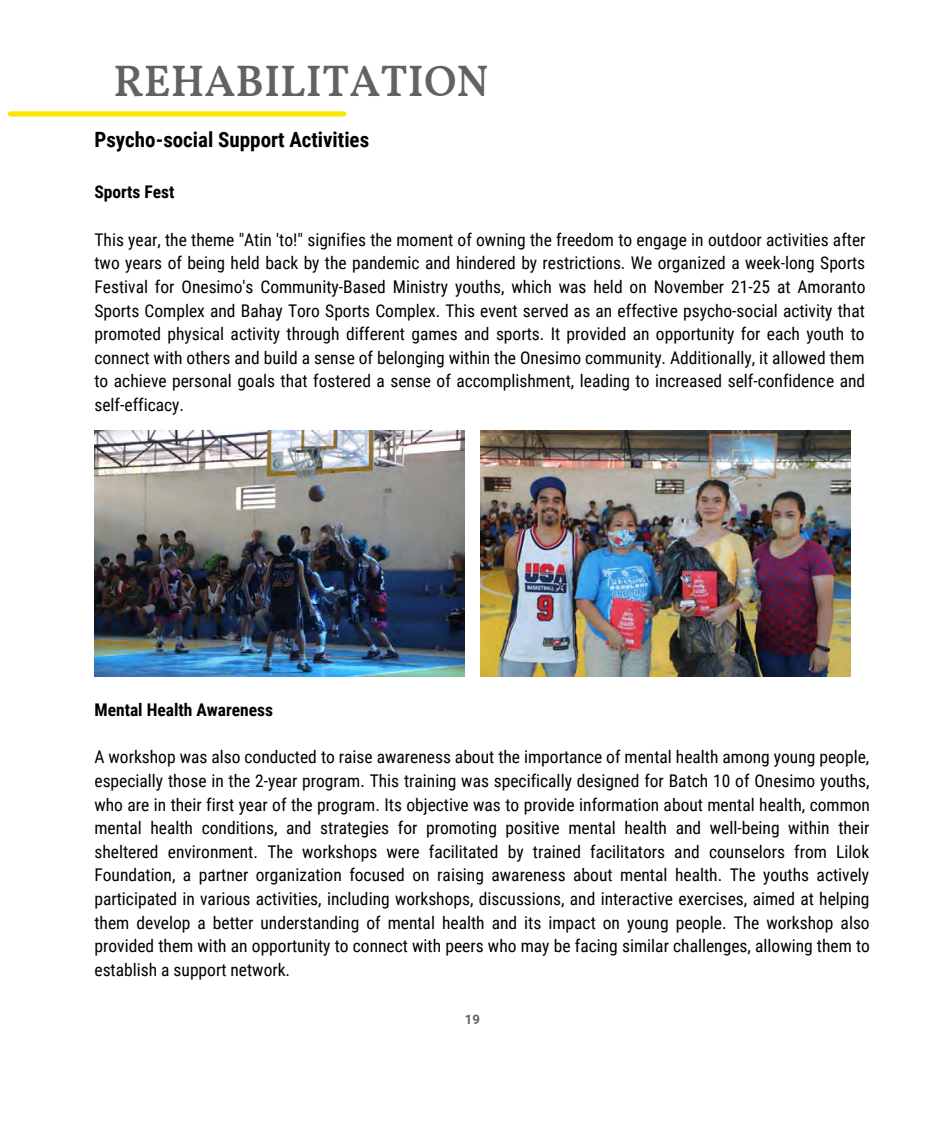
<style>
.page{position:relative;width:945px;height:1134px;background:#fff}
.page>*{position:absolute;margin:0;border:0;box-sizing:border-box;transform-origin:0 0}
.t1{font:600 43.93px "Vollkorn";color:#626262}
.t2{font:700 21px "Roboto Condensed";color:#000}
.t3{font:17.5px/23.6px "Roboto Condensed";color:#000;text-align:justify}
.t4{font:700 17.5px "Roboto Condensed";color:#000}
.t5{font:700 13.12px "Roboto";color:#626262}
</style>
<div class="page">
<div style="left:10px;top:111px;width:334px;height:6px;background:#fce501"></div>
<img style="left:94px;top:430px;width:371px;height:247px">
<img style="left:480px;top:430px;width:371px;height:247px">
<p class="t1" style="left:113px;top:63px;width:377px">REHABILITATION</p>
<p class="t2" style="left:94px;top:128px;width:276px">Psycho-social Support Activities</p>
<p class="t4" style="left:94px;top:182px;width:81px">Sports Fest</p>
<p class="t3" style="left:94px;top:228px;width:773px">This year, the theme "Atin 'to!" signifies the moment of owning the freedom to engage in outdoor activities after two years of being held back by the pandemic and hindered by restrictions. We organized a week-long Sports Festival for Onesimo's Community-Based Ministry youths, which was held on November 21-25 at Amoranto Sports Complex and Bahay Toro Sports Complex. This event served as an effective psycho-social activity that promoted physical activity through different games and sports. It provided an opportunity for each youth to connect with others and build a sense of belonging within the Onesimo community. Additionally, it allowed them to achieve personal goals that fostered a sense of accomplishment, leading to increased self-confidence and self-efficacy.</p>
<p class="t4" style="left:94px;top:700px;width:180px">Mental Health Awareness</p>
<p class="t3" style="left:94px;top:746px;width:777px">A workshop was also conducted to raise awareness about the importance of mental health among young people, especially those in the 2-year program. This training was specifically designed for Batch 10 of Onesimo youths, who are in their first year of the program. Its objective was to provide information about mental health, common mental health conditions, and strategies for promoting positive mental health and well-being within their sheltered environment. The workshops were facilitated by trained facilitators and counselors from Lilok Foundation, a partner organization focused on raising awareness about mental health. The youths actively participated in various activities, including workshops, discussions, and interactive exercises, aimed at helping them develop a better understanding of mental health and its impact on young people. The workshop also provided them with an opportunity to connect with peers who may be facing similar challenges, allowing them to establish a support network.</p>
<p class="t5" style="left:465px;top:1012px;width:17px">19</p>
</div>
